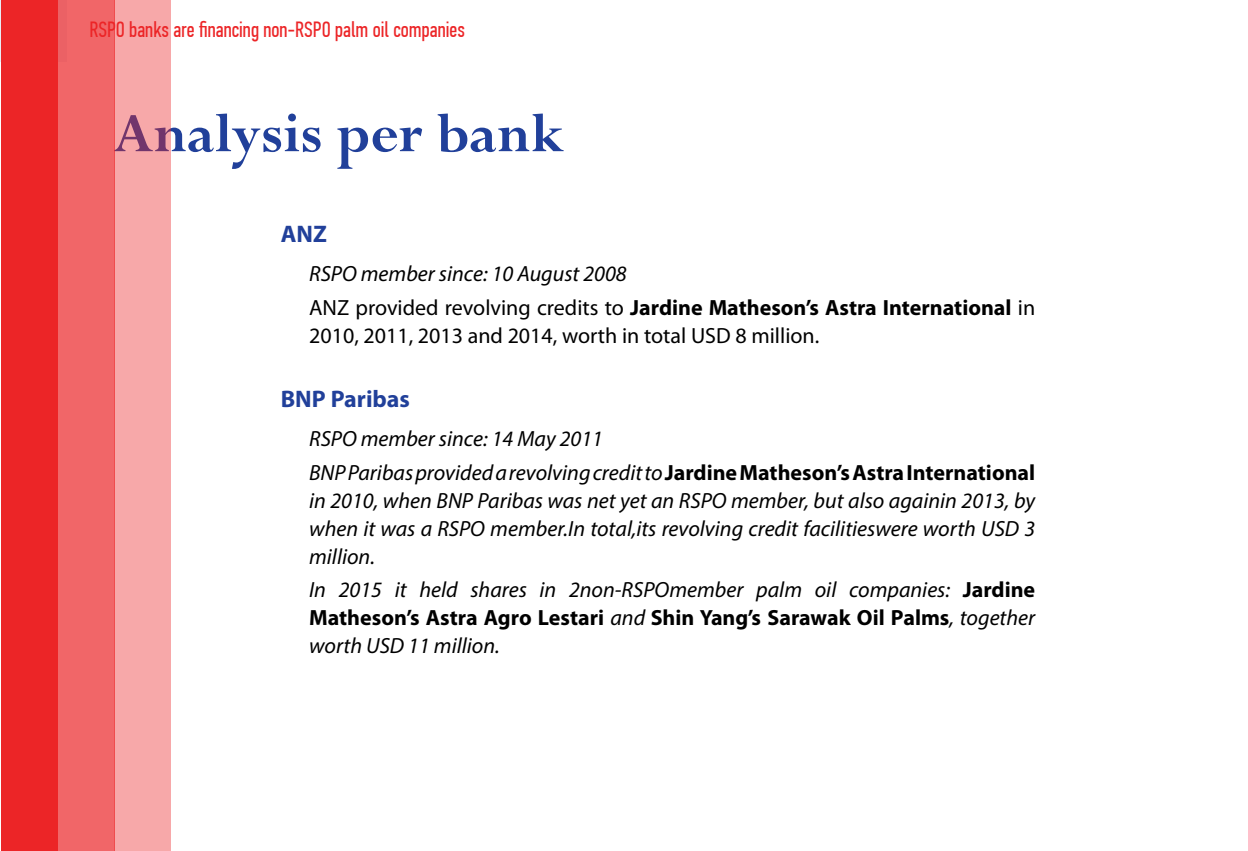
<style>
.page{position:relative;width:1248px;height:851px;background:#fff}
.page>*{position:absolute;margin:0;border:0;box-sizing:border-box;transform-origin:0 0}
.t1{font:700 60px "Perpetua";color:#21409a}
.t2{font:700 24px "Myriad Pro";color:#21409a}
.t3{font:italic 22px/28px "Myriad Pro";color:#000;text-align:justify}
.t4{font:700 22px/33.6px "Myriad Pro";color:#000}
.t5{font:22px "Myriad Pro";color:#000}
.t6{font:22px "PF Din Text Comp Pro";color:#ec2527}
.s1{font-weight:400;font-style:italic}
.s2{font-weight:400}
.s3{font-weight:700;font-style:normal}
</style>
<div class="page">
<div style="left:1px;top:0;width:57px;height:850px;background:#ec2527"></div>
<div style="left:58px;top:0;width:56px;height:850px;background:#f16668"></div>
<div style="left:114px;top:0;width:57px;height:850px;background:#f7a8a9"></div>
<p class="t6" style="left:89px;top:17px;width:377px">RSPO banks are financing non-RSPO palm oil companies</p>
<h1 class="t1" style="left:113px;top:96px;width:452px">Analysis per bank</h1>
<p class="t2" style="left:281px;top:220px;width:48px">ANZ</p>
<p class="t4" style="left:309px;top:257px;width:727px"><span class="s1">RSPO member since: 10 August 2008<br></span><span class="s2">ANZ provided revolving credits to</span> Jardine Matheson’s Astra International <span class="s2">in</span></p>
<p class="t5" style="left:309px;top:324px;width:511px">2010, 2011, 2013 and 2014, worth in total USD 8 million.</p>
<p class="t2" style="left:281px;top:385px;width:131px">BNP Paribas</p>
<p class="t3" style="left:309px;top:421px;width:727px;line-height:33.6px">RSPO member since: 14 May 2011<br>BNP Paribas provided a revolving credit to <span class="s3">Jardine Matheson’s Astra International</span></p>
<p class="t3" style="left:309px;top:485px;width:727px">in 2010, when BNP Paribas was net yet an RSPO member, but also againin 2013, by when it was a RSPO member.In total,its revolving credit facilitieswere worth USD 3 million.</p>
<p class="t3" style="left:309px;top:575px;width:727px">In 2015 it held shares in 2non-RSPOmember palm oil companies: <span class="s3">Jardine Matheson’s Astra Agro Lestari</span> and <span class="s3">Shin Yang’s Sarawak Oil Palms</span>, together worth USD 11 million.</p>
</div>
